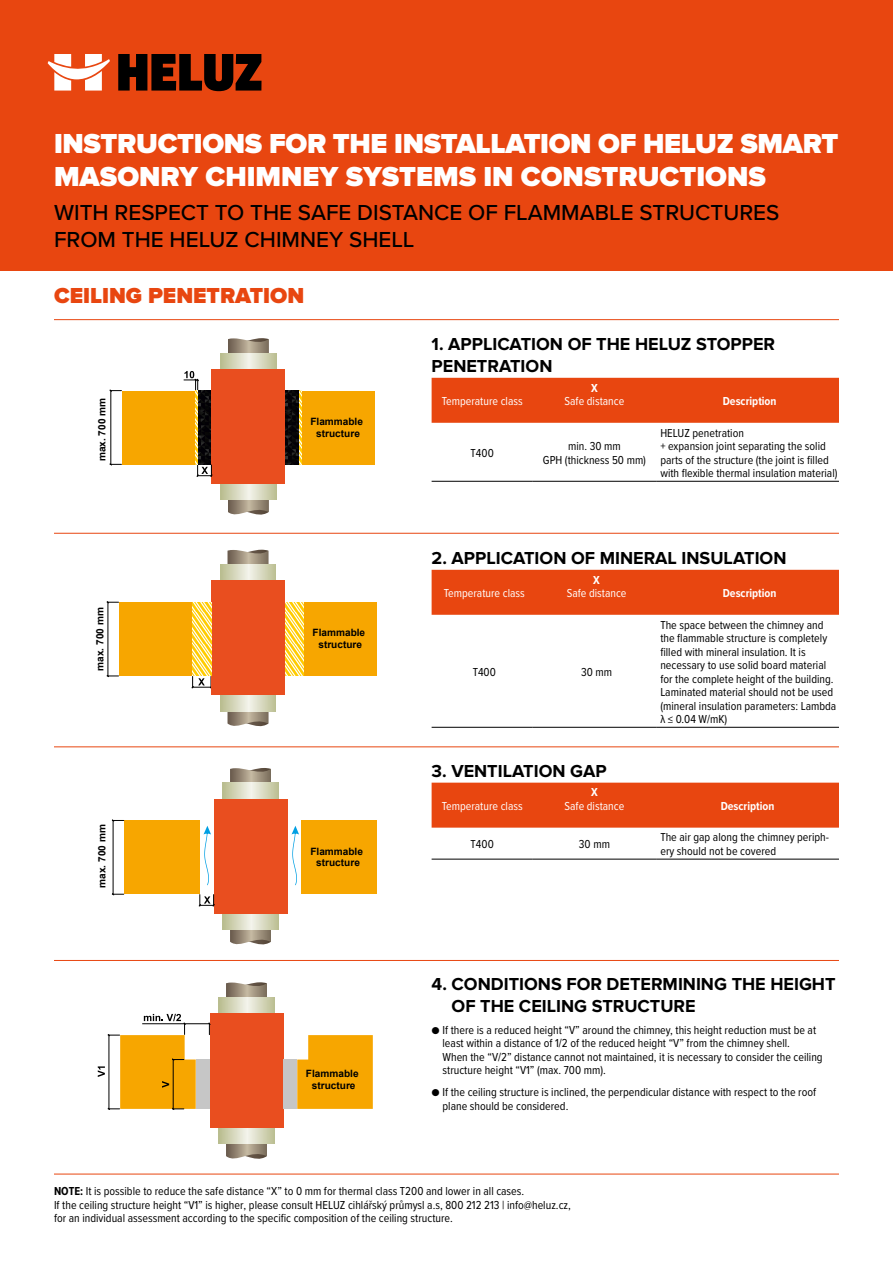
<style>
.page{position:relative;width:893px;height:1263px;background:#fff}
.page>*{position:absolute;margin:0;border:0;box-sizing:border-box;transform-origin:0 0}
.t1{font:900 28.5px/33px "Proxima Nova";letter-spacing:-.01em;color:#fff}
.t2{font:500 22.5px/27px "Proxima Nova";color:#000}
.t3{font:900 22.5px "Proxima Nova";color:#e84610}
.t4{font:700 18px/21.6px "Proxima Nova";color:#000}
.t5{font:12px/13.5px "Proxima Nova Cond";color:#000}
.t6{font:12px "Proxima Nova Cond";color:#fff}
.t7{font:700 12px "Proxima Nova Cond";color:#fff}
.t8{font:700 10.05px/11.7px "Arial";color:#000;text-align:center}
.s1{font-weight:700}
</style>
<div class="page">
<div style="left:0;top:0;width:893px;height:270px;background:#e84610"></div>
<svg style="left:48px;top:54px;width:62px;height:37px"></svg>
<svg style="left:118px;top:54px;width:143px;height:37px"></svg>
<div style="left:432px;top:378px;width:407px;height:45px;background:#e84610"></div>
<hr style="left:432px;top:481px;width:101px;height:1px;background:#000">
<hr style="left:533px;top:481px;width:123px;height:1px;background:#000">
<hr style="left:656px;top:481px;width:183px;height:1px;background:#000">
<div style="left:432px;top:570px;width:407px;height:45px;background:#e84610"></div>
<hr style="left:432px;top:727px;width:101px;height:1px;background:#000">
<hr style="left:533px;top:727px;width:123px;height:1px;background:#000">
<hr style="left:656px;top:727px;width:183px;height:1px;background:#000">
<div style="left:432px;top:783px;width:407px;height:45px;background:#e84610"></div>
<hr style="left:432px;top:859px;width:101px;height:1px;background:#000">
<hr style="left:533px;top:859px;width:123px;height:1px;background:#000">
<hr style="left:656px;top:859px;width:183px;height:1px;background:#000">
<hr style="left:54px;top:319px;width:785px;height:1px;background:#e84610">
<hr style="left:54px;top:533px;width:785px;height:1px;background:#e84610">
<hr style="left:54px;top:746px;width:785px;height:1px;background:#e84610">
<hr style="left:54px;top:960px;width:785px;height:1px;background:#e84610">
<hr style="left:54px;top:1174px;width:785px;height:1px;background:#e84610">
<hr style="left:111px;top:391px;width:1px;height:73px;background:#000">
<svg style="left:110px;top:463px;width:11px;height:2px"></svg>
<div style="left:122px;top:391px;width:74px;height:73px;background:#f7a600"></div>
<svg style="left:228px;top:338px;width:41px;height:177px"></svg>
<svg style="left:221px;top:353px;width:55px;height:146px;background:#d7d3b8"></svg>
<svg style="left:198px;top:391px;width:13px;height:73px"></svg>
<div style="left:211px;top:369px;width:74px;height:114px;background:#e94e1f"></div>
<div style="left:301px;top:391px;width:74px;height:73px;background:#f7a600"></div>
<svg style="left:285px;top:391px;width:14px;height:73px"></svg>
<svg style="left:197px;top:465px;width:15px;height:11px"></svg>
<svg style="left:184px;top:371px;width:15px;height:20px"></svg>
<hr style="left:196px;top:391px;width:2px;height:73px;background:#bfbfbf">
<hr style="left:299px;top:391px;width:2px;height:73px;background:#bfbfbf">
<svg style="left:192px;top:676px;width:19px;height:12px"></svg>
<hr style="left:108px;top:602px;width:1px;height:74px;background:#000">
<svg style="left:107px;top:601px;width:12px;height:2px"></svg>
<svg style="left:107px;top:675px;width:12px;height:2px"></svg>
<div style="left:119px;top:602px;width:74px;height:74px;background:#f7a600"></div>
<svg style="left:228px;top:550px;width:40px;height:177px"></svg>
<svg style="left:220px;top:565px;width:56px;height:146px;background:#d6d3b8"></svg>
<div style="left:303px;top:602px;width:74px;height:74px;background:#f7a600"></div>
<svg style="left:285px;top:602px;width:18px;height:74px"></svg>
<div style="left:211px;top:581px;width:74px;height:114px;background:#e94e1f"></div>
<svg style="left:193px;top:602px;width:18px;height:74px"></svg>
<div style="left:124px;top:820px;width:76px;height:74px;background:#f7a600"></div>
<hr style="left:113px;top:820px;width:1px;height:74px;background:#000">
<svg style="left:230px;top:768px;width:41px;height:177px"></svg>
<svg style="left:223px;top:783px;width:55px;height:146px;background:#d7d4b8"></svg>
<div style="left:214px;top:799px;width:73px;height:114px;background:#e94e1f"></div>
<div style="left:301px;top:820px;width:76px;height:74px;background:#f7a600"></div>
<svg style="left:112px;top:893px;width:12px;height:2px"></svg>
<svg style="left:199px;top:894px;width:15px;height:12px"></svg>
<svg style="left:204px;top:826px;width:7px;height:59px"></svg>
<svg style="left:292px;top:826px;width:7px;height:59px"></svg>
<svg style="left:226px;top:982px;width:41px;height:177px"></svg>
<svg style="left:219px;top:997px;width:55px;height:147px;background:#d7d4b9"></svg>
<div style="left:210px;top:1013px;width:73px;height:114px;background:#e94e1f"></div>
<hr style="left:142px;top:1023px;width:67px;height:1px;background:#000">
<svg style="left:297px;top:1035px;width:76px;height:74px;background:#f7aa0e"></svg>
<svg style="left:209px;top:1023px;width:1px;height:12px"></svg>
<svg style="left:98px;top:1014px;width:98px;height:96px"></svg>
<div style="left:196px;top:1059px;width:13px;height:50px;background:#c6c6c6"></div>
<div style="left:283px;top:1059px;width:14px;height:50px;background:#c6c6c6"></div>
<h1 class="t1" style="left:54px;top:128px;width:786px">INSTRUCTIONS FOR THE INSTALLATION OF HELUZ SMART<br>MASONRY CHIMNEY SYSTEMS IN CONSTRUCTIONS</h1>
<h2 class="t2" style="left:54px;top:198px;width:727px">WITH RESPECT TO THE SAFE DISTANCE OF FLAMMABLE STRUCTURES<br>FROM THE HELUZ CHIMNEY SHELL</h2>
<h2 class="t3" style="left:54px;top:283px;width:252px">CEILING PENETRATION</h2>
<p class="t8" style="left:97px;top:461px;width:65px;rotate:-90deg">max. 700 mm</p>
<p class="t8" style="left:94px;top:671px;width:65px;rotate:-90deg">max. 700 mm</p>
<p class="t8" style="left:97px;top:888px;width:65px;rotate:-90deg">max. 700 mm</p>
<p class="t8" style="left:310px;top:416px;width:54px">Flammable structure</p>
<p class="t8" style="left:313px;top:627px;width:54px">Flammable structure</p>
<p class="t8" style="left:310px;top:846px;width:54px">Flammable structure</p>
<p class="t8" style="left:306px;top:1068px;width:54px">Flammable structure</p>
<h3 class="t4" style="left:432px;top:334px;width:345px">1. APPLICATION OF THE HELUZ STOPPER<br>PENETRATION</h3>
<p class="t6" style="left:442px;top:392px;width:82px">Temperature class</p>
<p class="t7" style="left:591px;top:379px;width:8px">X</p>
<p class="t6" style="left:565px;top:392px;width:61px">Safe distance</p>
<p class="t7" style="left:723px;top:392px;width:55px">Description</p>
<p class="t5" style="left:471px;top:445px;width:25px">T400</p>
<p class="t5" style="left:543px;top:439px;width:105px;text-align:center">min. 30 mm<br>GPH (thickness 50 mm)</p>
<p class="t5" style="left:660px;top:425px;width:179px">HELUZ penetration<br>+ expansion joint separating the solid parts of the structure (the joint is filled with flexible thermal insulation material)</p>
<h3 class="t4" style="left:432px;top:547px;width:356px">2. APPLICATION OF MINERAL INSULATION</h3>
<p class="t6" style="left:444px;top:584px;width:82px">Temperature class</p>
<p class="t7" style="left:593px;top:571px;width:8px">X</p>
<p class="t6" style="left:567px;top:584px;width:61px">Safe distance</p>
<p class="t7" style="left:723px;top:584px;width:55px">Description</p>
<p class="t5" style="left:473px;top:664px;width:25px">T400</p>
<p class="t5" style="left:581px;top:664px;width:33px">30 mm</p>
<p class="t5" style="left:660px;top:617px;width:177px">The space between the chimney and the flammable structure is completely filled with mineral insulation. It is necessary to use solid board material for the complete height of the building.<br>Laminated material should not be used (mineral insulation parameters: Lambda λ ≤ 0.04 W/mK)</p>
<h3 class="t4" style="left:432px;top:760px;width:176px">3. VENTILATION GAP</h3>
<p class="t6" style="left:442px;top:797px;width:82px">Temperature class</p>
<p class="t7" style="left:591px;top:783px;width:8px">X</p>
<p class="t6" style="left:565px;top:797px;width:61px">Safe distance</p>
<p class="t7" style="left:721px;top:797px;width:55px">Description</p>
<p class="t5" style="left:471px;top:837px;width:25px">T400</p>
<p class="t5" style="left:579px;top:837px;width:33px">30 mm</p>
<p class="t5" style="left:660px;top:830px;width:170px">The air gap along the chimney periph&shy;ery should not be covered</p>
<h3 class="t4" style="left:452px;top:974px;width:385px;text-indent:-20px">4. CONDITIONS FOR DETERMINING THE HEIGHT<br>OF THE CEILING STRUCTURE</h3>
<p class="t5" style="left:442px;top:1022px;width:382px;text-indent:-11px">● If there is a reduced height “V” around the chimney, this height reduction must be at least within a distance of 1/2 of the reduced height “V” from the chimney shell.<br>When the “V/2” distance cannot not maintained, it is necessary to consider the ceiling structure height “V1” (max. 700 mm).</p>
<p class="t5" style="left:442px;top:1085px;width:375px;text-indent:-11px">● If the ceiling structure is inclined, the perpendicular distance with respect to the roof plane should be considered.</p>
<p class="t5" style="left:54px;top:1184px;width:518px"><span class="s1">NOTE:</span> It is possible to reduce the safe distance “X” to 0 mm for thermal class T200 and lower in all cases.<br>If the ceiling structure height “V1” is higher, please consult HELUZ cihlářský průmysl a.s, 800 212 213 | info@heluz.cz, for an individual assessment according to the specific composition of the ceiling structure.</p>
</div>
